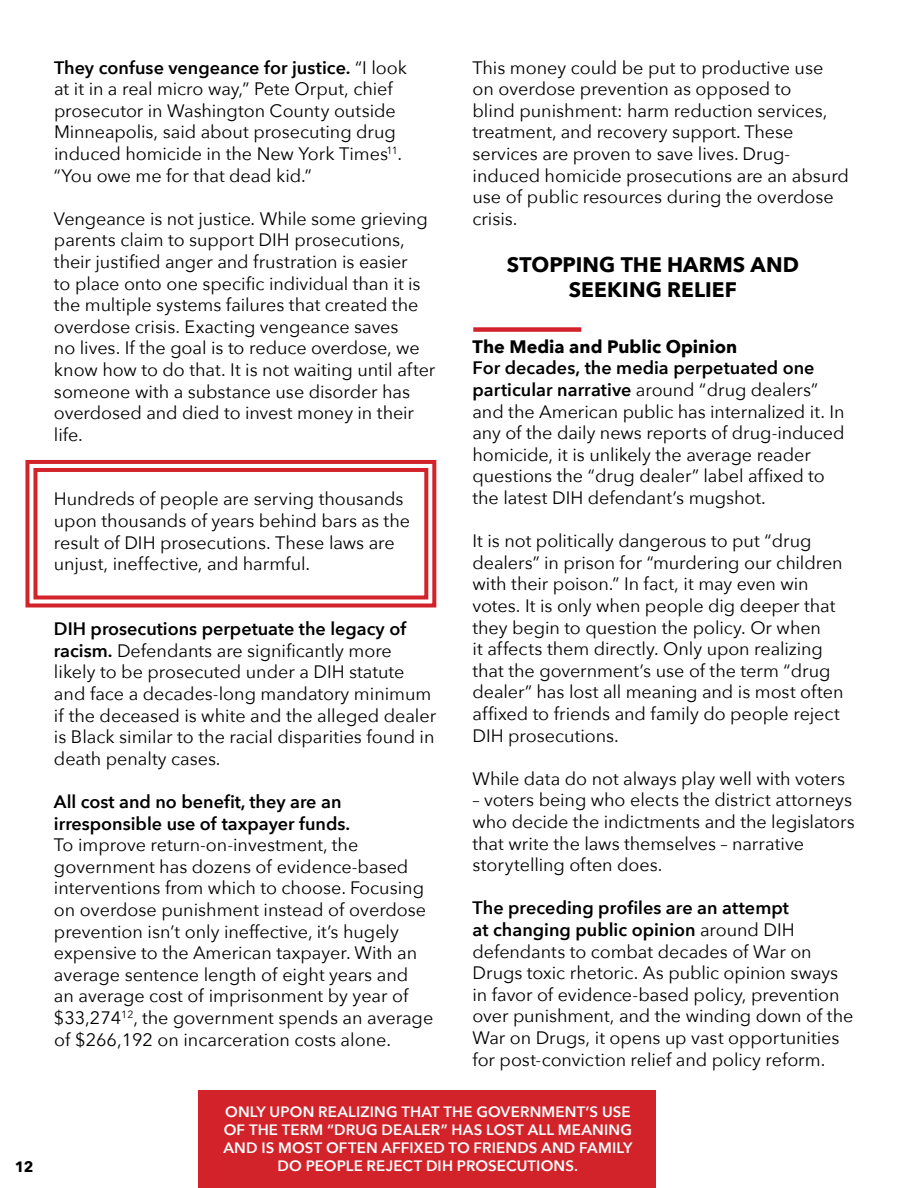
<style>
.page{position:relative;width:918px;height:1188px;background:#fff}
.page>*{position:absolute;margin:0;border:0;box-sizing:border-box;transform-origin:0 0}
.t1{font:700 21px/25.2px "Avenir Next";letter-spacing:.005em;color:#000;text-align:center}
.t2{font:18px/21.6px "Avenir Next";color:#000}
.t3{font:600 18px/21.6px "Avenir Next";color:#000}
.t4{font:700 18px "Avenir Next";color:#000}
.t5{font:600 15px/18px "Avenir Next";letter-spacing:.01em;color:#fff;text-align:justify}
.t6{font:700 15px "Avenir Next";color:#000}
.s1{font-weight:600}
</style>
<div class="page">
<div style="left:198px;top:1091px;width:458px;height:97px;background:#d2232a"></div>
<svg style="left:25px;top:460px;width:412px;height:148px"></svg>
<div style="left:33px;top:468px;width:395px;height:131px;border:4px solid #d2232a"></div>
<div style="left:473px;top:327px;width:108px;height:5px;background:#d2232a"></div>
<p class="t2" style="left:54px;top:56px;width:354px"><span class="s1">They confuse vengeance for justice.</span> “I look at it in a real micro way,” Pete Orput, chief prosecutor in Washington County outside Minneapolis, said about prosecuting drug induced homicide in the New York Times<sup>11</sup>. “You owe me for that dead kid.”</p>
<p class="t2" style="left:54px;top:207px;width:383px">Vengeance is not justice. While some grieving parents claim to support DIH prosecutions, their justified anger and frustration is easier<br>to place onto one specific individual than it is the multiple systems failures that created the overdose crisis. Exacting vengeance saves<br>no lives. If the goal is to reduce overdose, we know how to do that. It is not waiting until after someone with a substance use disorder has overdosed and died to invest money in their life.</p>
<p class="t2" style="left:472px;top:56px;width:378px">This money could be put to productive use on overdose prevention as opposed to<br>blind punishment: harm reduction services, treatment, and recovery support. These services are proven to save lives. Drug&shy;induced homicide prosecutions are an absurd use of public resources during the overdose crisis.</p>
<p class="t1" style="left:507px;top:251px;width:294px">STOPPING THE HARMS AND<br>SEEKING RELIEF</p>
<p class="t4" style="left:472px;top:331px;width:266px">The Media and Public Opinion</p>
<p class="t2" style="left:472px;top:357px;width:374px"><span class="s1">For decades, the media perpetuated one particular narrative</span> around “drug dealers” and the American public has internalized it. In any of the daily news reports of drug-induced homicide, it is unlikely the average reader questions the “drug dealer” label affixed to the latest DIH defendant’s mugshot.</p>
<p class="t2" style="left:472px;top:529px;width:373px">It is not politically dangerous to put “drug dealers” in prison for “murdering our children with their poison.” In fact, it may even win votes. It is only when people dig deeper that they begin to question the policy. Or when<br>it affects them directly. Only upon realizing that the government’s use of the term “drug dealer” has lost all meaning and is most often affixed to friends and family do people reject DIH prosecutions.</p>
<p class="t2" style="left:472px;top:767px;width:374px">While data do not always play well with voters</p>
<p class="t2" style="left:472px;top:789px;width:384px">– voters being who elects the district attorneys who decide the indictments and the legislators that write the laws themselves – narrative storytelling often does.</p>
<p class="t2" style="left:472px;top:897px;width:382px"><span class="s1">The preceding profiles are an attempt<br>at changing public opinion</span> around DIH defendants to combat decades of War on Drugs toxic rhetoric. As public opinion sways in favor of evidence-based policy, prevention over punishment, and the winding down of the War on Drugs, it opens up vast opportunities for post-conviction relief and policy reform.</p>
<p class="t5" style="left:223px;top:1102px;width:411px">ONLY UPON REALIZING THAT THE GOVERNMENT’S USE OF THE TERM “DRUG DEALER” HAS LOST ALL MEANING AND IS MOST OFTEN AFFIXED TO FRIENDS AND FAMILY</p>
<p class="t2" style="left:54px;top:488px;width:358px">Hundreds of people are serving thousands upon thousands of years behind bars as the result of DIH prosecutions. These laws are unjust, ineffective, and harmful.</p>
<p class="t2" style="left:54px;top:617px;width:384px"><span class="s1">DIH prosecutions perpetuate the legacy of racism.</span> Defendants are significantly more likely to be prosecuted under a DIH statute and face a decades-long mandatory minimum if the deceased is white and the alleged dealer is Black similar to the racial disparities found in death penalty cases.</p>
<p class="t3" style="left:54px;top:790px;width:298px">All cost and no benefit, they are an irresponsible use of taxpayer funds.</p>
<p class="t2" style="left:54px;top:833px;width:381px">To improve return-on-investment, the government has dozens of evidence-based interventions from which to choose. Focusing on overdose punishment instead of overdose prevention isn’t only ineffective, it’s hugely expensive to the American taxpayer. With an average sentence length of eight years and<br>an average cost of imprisonment by year of $33,274<sup>12</sup>, the government spends an average of $266,192 on incarceration costs alone.</p>
<p class="t6" style="left:15px;top:1153px;width:20px">12</p>
<p class="t5" style="left:278px;top:1156px;width:302px">DO PEOPLE REJECT DIH PROSECUTIONS.</p>
</div>
